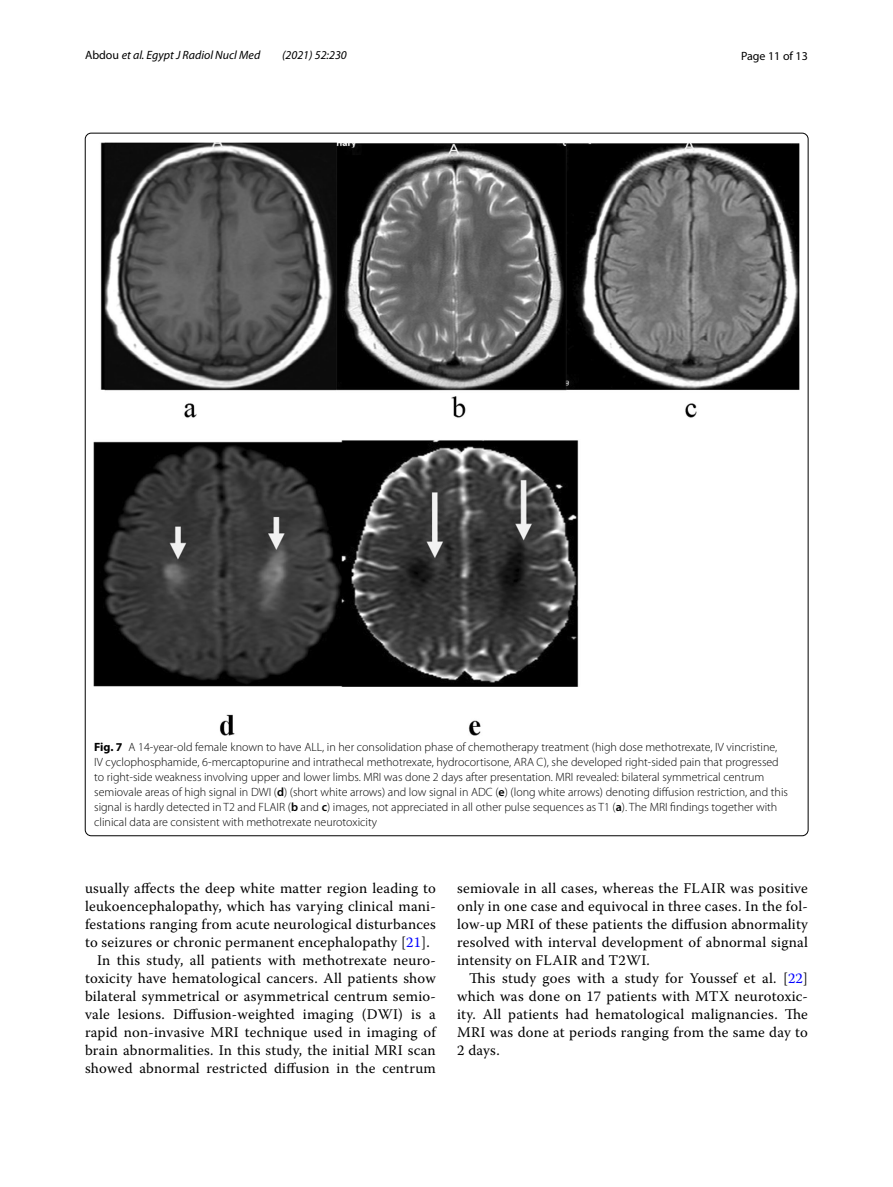
<style>
.page{position:relative;width:893px;height:1187px;background:#fff}
.page>*{position:absolute;margin:0;border:0;box-sizing:border-box;transform-origin:0 0}
.t1{font:14.7px/18px "Warnock Pro";letter-spacing:.015em;color:#000;text-align:justify}
.t2{font:300 12px/15px "Myriad Pro";color:#000}
.t3{font:italic 12px "Myriad Pro";color:#000}
.t4{font:12px "Myriad Pro";color:#000}
.s1{font-style:normal}
.s2{font-weight:700}
.s3{font-weight:600}
.s4{color:#00f}
</style>
<div class="page">
<img style="left:94px;top:142px;width:706px;height:593px">
<p class="t3" style="left:85px;top:48px;width:177px"><span class="s1">Abdou</span> et al. Egypt J Radiol Nucl Med</p>
<p class="t3" style="left:282px;top:48px;width:66px">(2021) 52:230</p>
<p class="t4" style="left:741px;top:48px;width:68px">Page 11 of 13</p>
<p class="t2" style="left:94px;top:739px;width:695px"><span class="s2">Fig. 7</span> A 14-year-old female known to have ALL, in her consolidation phase of chemotherapy treatment (high dose methotrexate, IV vincristine, IV cyclophosphamide, 6-mercaptopurine and intrathecal methotrexate, hydrocortisone, ARA C), she developed right-sided pain that progressed to right-side weakness involving upper and lower limbs. MRI was done 2 days after presentation. MRI revealed: bilateral symmetrical centrum semiovale areas of high signal in DWI (<span class="s3">d</span>) (short white arrows) and low signal in ADC (<span class="s3">e</span>) (long white arrows) denoting diffusion restriction, and this signal is hardly detected in T2 and FLAIR (<span class="s3">b</span> and <span class="s3">c</span>) images, not appreciated in all other pulse sequences as T1 (<span class="s3">a</span>). The MRI findings together with clinical data are consistent with methotrexate neurotoxicity</p>
<p class="t1" style="left:85px;top:879px;width:352px">usually affects the deep white matter region leading to</p>
<p class="t1" style="left:85px;top:897px;width:352px">leukoencephalopathy, which has varying clinical mani-</p>
<p class="t1" style="left:85px;top:915px;width:352px">festations ranging from acute neurological disturbances</p>
<p class="t1" style="left:85px;top:933px;width:346px">to seizures or chronic permanent encephalopathy [<span class="s4">21</span>].</p>
<p class="t1" style="left:97px;top:951px;width:340px">In this study, all patients with methotrexate neuro-</p>
<p class="t1" style="left:85px;top:969px;width:352px">toxicity have hematological cancers. All patients show</p>
<p class="t1" style="left:85px;top:987px;width:352px">bilateral symmetrical or asymmetrical centrum semio-</p>
<p class="t1" style="left:85px;top:1005px;width:352px">vale lesions. Diffusion-weighted imaging (DWI) is a</p>
<p class="t1" style="left:85px;top:1023px;width:352px">rapid non-invasive MRI technique used in imaging of</p>
<p class="t1" style="left:85px;top:1041px;width:352px">brain abnormalities. In this study, the initial MRI scan</p>
<p class="t1" style="left:85px;top:1059px;width:352px">showed abnormal restricted diffusion in the centrum</p>
<p class="t1" style="left:457px;top:879px;width:352px">semiovale in all cases, whereas the FLAIR was positive only in one case and equivocal in three cases. In the fol&shy;low-up MRI of these patients the diffusion abnormality resolved with interval development of abnormal signal intensity on FLAIR and T2WI.</p>
<p class="t1" style="left:457px;top:969px;width:352px;text-indent:12px">This study goes with a study for Youssef et al. [<span class="s4">22</span>] which was done on 17 patients with MTX neurotoxic&shy;ity. All patients had hematological malignancies. The MRI was done at periods ranging from the same day to 2 days.</p>
</div>
